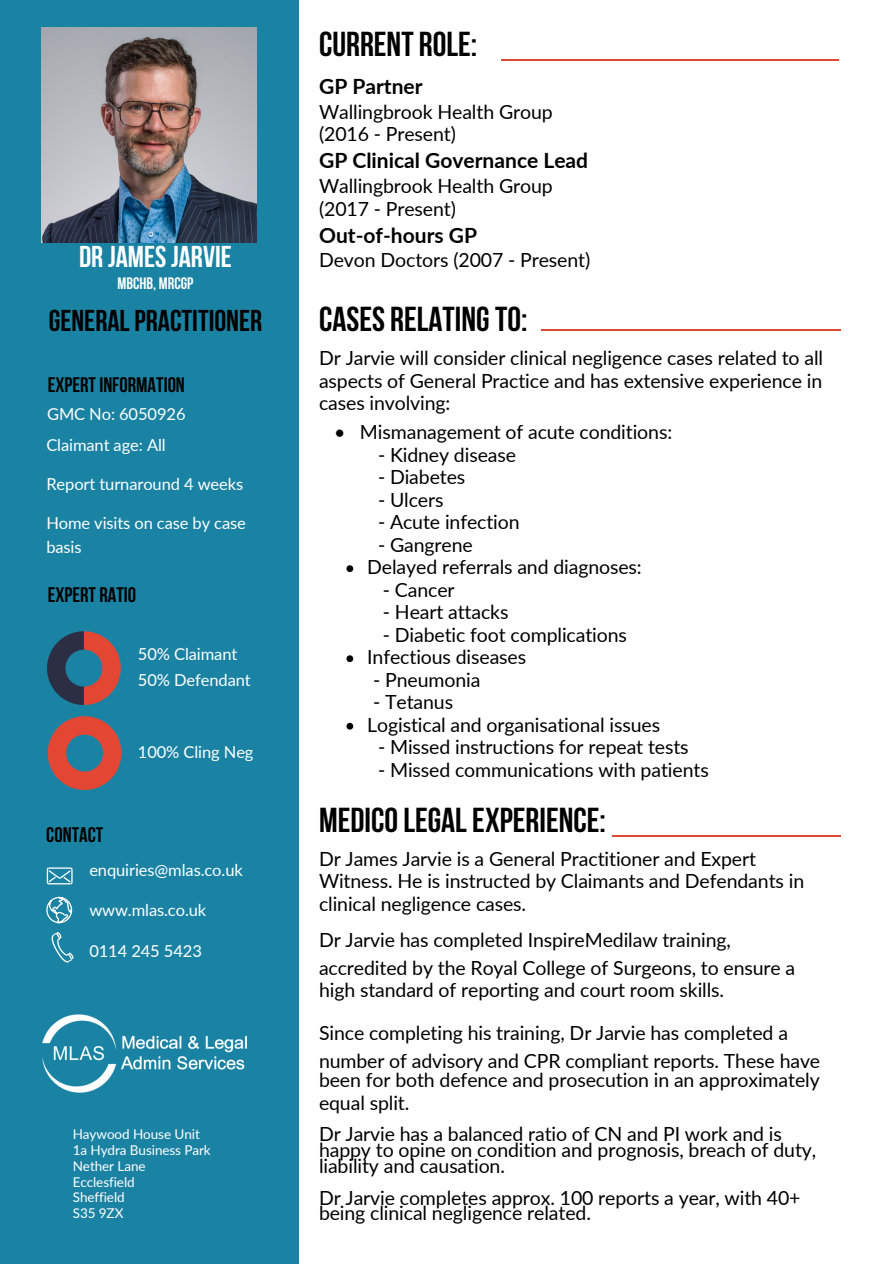
<style>
.page{position:relative;width:894px;height:1264px;background:#fff}
.page>*{position:absolute;margin:0;border:0;box-sizing:border-box;transform-origin:0 0}
.t1{font:700 34.5px "Bebas Neue";color:#000}
.t2{font:700 30px "Bebas Neue";color:#000}
.t3{font:700 30px "Bebas Neue";color:#fff}
.t4{font:700 21px "Lato";color:#000}
.t5{font:700 21px "Bebas Neue";color:#000}
.t6{font:19.5px/22.5px "Lato";letter-spacing:-.005em;color:#000}
.t7{font:16.5px/25.8px "Lato";letter-spacing:-.005em;color:#fff}
.t8{font:700 16.5px "Bebas Neue";color:#fff}
.t9{font:13.5px/15.8px "Lato";letter-spacing:-.005em;color:#fff}
</style>
<div class="page">
<hr style="left:501px;top:59px;width:337px;height:2px;background:#e24634">
<hr style="left:611px;top:835px;width:229px;height:1px;background:#e24634">
<div style="left:0;top:0;width:298px;height:1263px;background:#1a83a4"></div>
<hr style="left:541px;top:329px;width:299px;height:1px;background:#e24634">
<svg style="left:346px;top:565px;width:7px;height:7px"></svg>
<svg style="left:346px;top:655px;width:7px;height:7px"></svg>
<svg style="left:346px;top:723px;width:7px;height:6px"></svg>
<svg style="left:47px;top:631px;width:74px;height:74px"></svg>
<svg style="left:48px;top:716px;width:73px;height:74px"></svg>
<img style="left:42px;top:1014px;width:205px;height:79px">
<svg style="left:46px;top:867px;width:27px;height:56px"></svg>
<img style="left:42px;top:28px;width:215px;height:215px">
<p class="t3" style="left:79px;top:245px;width:154px">DR JAMESJARVIE</p>
<p class="t8" style="left:117px;top:276px;width:77px">MBCHB, MRCGP</p>
<p class="t2" style="left:49px;top:309px;width:215px">GENERALPRACTITIONER</p>
<p class="t5" style="left:48px;top:376px;width:139px">EXPERTINFORMATION</p>
<h4 class="t7" style="left:47px;top:401px;width:140px">GMC No: 6050926</h4>
<h4 class="t7" style="left:46px;top:431px;width:121px">Claimant age: All</h4>
<h4 class="t7" style="left:46px;top:471px;width:198px">Report turnaround 4 weeks</h4>
<h4 class="t7" style="left:46px;top:510px;width:201px;line-height:24.8px">Home visits on case by case basis</h4>
<h3 class="t5" style="left:48px;top:586px;width:90px">EXPERT RATIO</h3>
<h1 class="t7" style="left:138px;top:641px;width:114px">50% Claimant<br>50% Defendant</h1>
<p class="t5" style="left:46px;top:825px;width:58px">CONTACT</p>
<h3 class="t7" style="left:138px;top:739px;width:117px">100% Cling Neg</h3>
<h2 class="t7" style="left:89px;top:856px;width:155px">enquiries@mlas.co.uk</h2>
<h2 class="t7" style="left:89px;top:896px;width:118px">www.mlas.co.uk</h2>
<h2 class="t7" style="left:89px;top:937px;width:114px">0114 245 5423</h2>
<p class="t9" style="left:73px;top:1126px;width:128px">Haywood House Unit</p>
<p class="t9" style="left:73px;top:1141px;width:139px">1a Hydra Business Park<br>Nether Lane</p>
<h3 class="t9" style="left:73px;top:1173px;width:63px">Ecclesfield</h3>
<h3 class="t9" style="left:73px;top:1189px;width:53px">Sheffield</h3>
<h3 class="t9" style="left:73px;top:1204px;width:52px">S35 9ZX</h3>
<h2 class="t1" style="left:319px;top:30px;width:160px">CURRENT ROLE:</h2>
<h2 class="t4" style="left:319px;top:73px;width:105px">GP Partner</h2>
<h2 class="t6" style="left:319px;top:100px;width:235px">Wallingbrook Health Group (2016 - Present)</h2>
<h2 class="t4" style="left:319px;top:148px;width:270px">GP Clinical Governance Lead</h2>
<h2 class="t6" style="left:319px;top:174px;width:235px">Wallingbrook Health Group (2017 - Present)</h2>
<h2 class="t4" style="left:319px;top:222px;width:159px">Out-of-hours GP</h2>
<h2 class="t6" style="left:319px;top:249px;width:273px">Devon Doctors (2007 - Present)</h2>
<p class="t1" style="left:319px;top:305px;width:210px">CASES RELATINGTO:</p>
<p class="t6" style="left:319px;top:346px;width:505px;text-align:justify">Dr Jarvie will consider clinical negligence cases related to all aspects of General Practice and has extensive experience in cases involving:</p>
<h4 class="t6" style="left:334px;top:420px;width:339px">• Mismanagement of acute conditions:</h4>
<h4 class="t6" style="left:378px;top:443px;width:139px">- Kidney disease</h4>
<h4 class="t6" style="left:378px;top:465px;width:89px">- Diabetes</h4>
<h4 class="t6" style="left:378px;top:488px;width:67px">- Ulcers</h4>
<h4 class="t6" style="left:378px;top:510px;width:143px">- Acute infection</h4>
<h4 class="t6" style="left:378px;top:533px;width:96px">- Gangrene</h4>
<h2 class="t6" style="left:367px;top:555px;width:276px">Delayed referrals and diagnoses:</h2>
<h4 class="t6" style="left:383px;top:578px;width:73px">- Cancer</h4>
<h4 class="t6" style="left:383px;top:600px;width:127px">- Heart attacks</h4>
<h4 class="t6" style="left:383px;top:623px;width:245px">- Diabetic foot complications</h4>
<p class="t6" style="left:367px;top:645px;width:160px">Infectious diseases</p>
<p class="t6" style="left:373px;top:668px;width:109px">- Pneumonia</p>
<p class="t6" style="left:373px;top:690px;width:81px">- Tetanus</p>
<p class="t6" style="left:367px;top:713px;width:294px">Logistical and organisational issues</p>
<p class="t6" style="left:378px;top:735px;width:312px">- Missed instructions for repeat tests</p>
<p class="t6" style="left:378px;top:758px;width:332px">- Missed communications with patients</p>
<p class="t1" style="left:319px;top:806px;width:288px">MEDIC0LEGALEXPERIENCE:</p>
<p class="t6" style="left:319px;top:847px;width:486px">Dr James Jarvie is a General Practitioner and Expert<br>Witness. He is instructed by Claimants and Defendants in clinical negligence cases.</p>
<p class="t6" style="left:319px;top:925px;width:477px;line-height:28.2px">Dr Jarvie has completed InspireMedilaw training, accredited by the Royal College of Surgeons, to ensure a</p>
<p class="t6" style="left:319px;top:968px;width:470px;line-height:42.8px">high standard of reporting and court room skills.<br>Since completing his training, Dr Jarvie has completed a</p>
<p class="t6" style="left:319px;top:1051px;width:502px;line-height:19.2px">number of advisory and CPR compliant reports. These have been for both defence and prosecution in an approximately</p>
<h4 class="t6" style="left:319px;top:1086px;width:464px;line-height:31.5px">equal split.<br>Dr Jarvie has a balanced ratio of CN and PI work and is</h4>
<h4 class="t6" style="left:319px;top:1141px;width:498px;line-height:15.8px">happy to opine on condition and prognosis, breach of duty, liability and causation.</h4>
<h4 class="t6" style="left:319px;top:1189px;width:483px;line-height:15.8px">Dr Jarvie completes approx. 100 reports a year, with 40+ being clinical negligence related.</h4>
</div>
